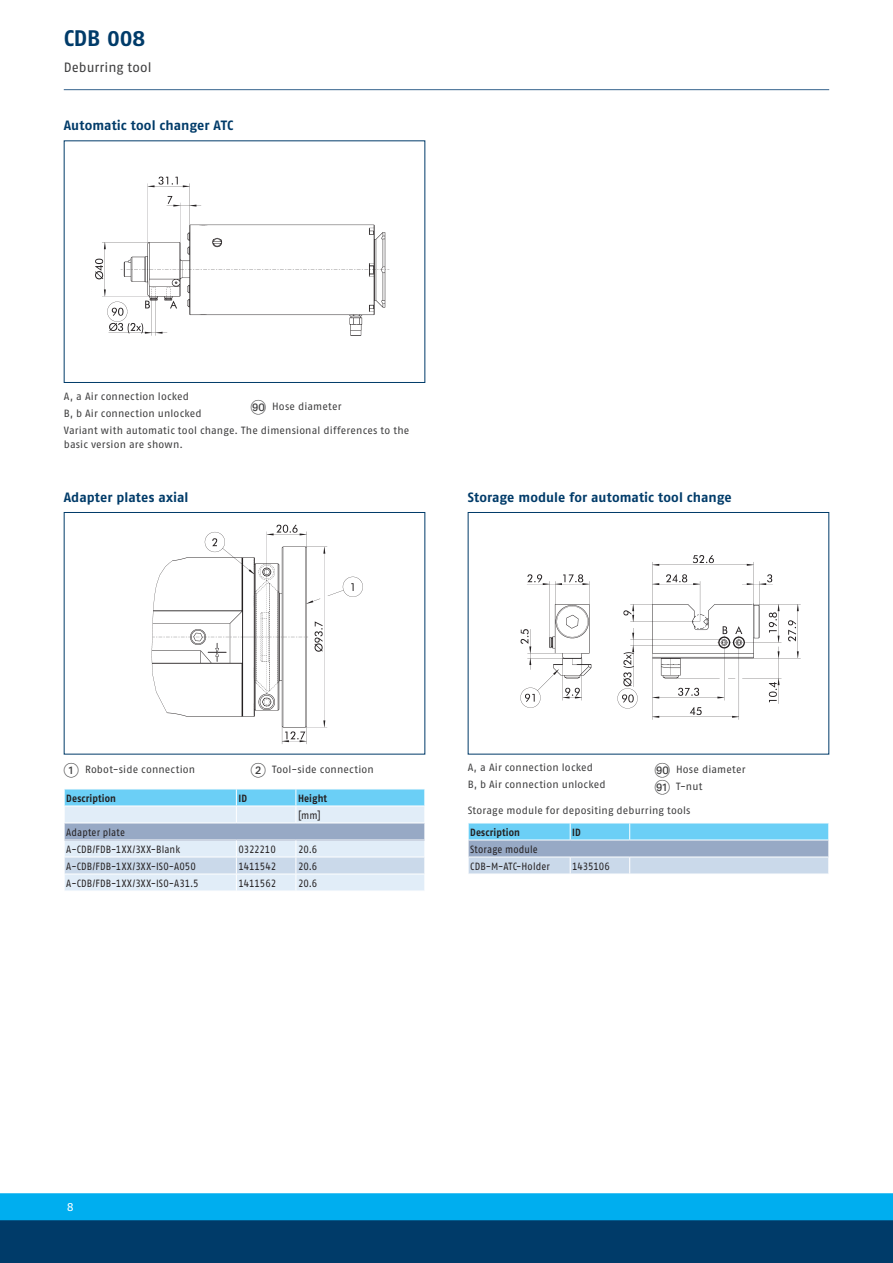
<style>
.page{position:relative;width:893px;height:1263px;background:#fff}
.page>*{position:absolute;margin:0;border:0;box-sizing:border-box;transform-origin:0 0}
.t1{font:700 22.5px "SCHUNK Fago Pro";letter-spacing:-.015em;color:#003b69}
.t2{font:700 13.5px "SCHUNK Fago Pro";letter-spacing:.005em;color:#003b69}
.t3{font:13.5px "SCHUNK Fago Pro";letter-spacing:.005em;color:#3e3e3f}
.t4{font:12px "SCHUNK Fago Pro";color:#fff}
.t5{font:10.5px/17px "SCHUNK Fago Pro";letter-spacing:.015em;color:#3e3e3f}
.t6{font:10.5px/17px "SCHUNK Fago Pro";letter-spacing:.01em;color:#231f20;scale:.9 1}
.t7{font:700 10.5px "SCHUNK Fago Pro";letter-spacing:.015em;color:#231f20;scale:.9 1}
.t8{font:10.5px "SCHUNK Fago Pro";letter-spacing:-.015em;color:#231f20;scale:.9 1}
.t9{font:10.5px "SCHUNK Fago Pro";letter-spacing:-.02em;color:#231f20;scale:.9 1}
.s1{font-family:"Deco Numbers LH Circle";font-size:15px}
</style>
<div class="page">
<div style="left:0;top:1202px;width:893px;height:61px;background:#003b69"></div>
<div style="left:0;top:1193px;width:893px;height:27px;background:#00aeef"></div>
<hr style="left:64px;top:89px;width:765px;height:1px;background:#35628d">
<div style="left:64px;top:140px;width:361px;height:243px;border:1px solid #003b69"></div>
<img style="left:95px;top:176px;width:295px;height:160px">
<div style="left:64px;top:512px;width:361px;height:242px;border:1px solid #003b69"></div>
<img style="left:151px;top:524px;width:212px;height:220px">
<svg style="left:64px;top:789px;width:361px;height:102px"></svg>
<hr style="left:64px;top:840px;width:172px;height:1px;background:#fff">
<hr style="left:236px;top:840px;width:60px;height:1px;background:#fff">
<hr style="left:296px;top:840px;width:129px;height:1px;background:#fff">
<div style="left:468px;top:512px;width:361px;height:242px;border:1px solid #003b69"></div>
<img style="left:520px;top:555px;width:281px;height:165px">
<svg style="left:468px;top:823px;width:361px;height:51px"></svg>
<hr style="left:468px;top:857px;width:102px;height:1px;background:#fff">
<hr style="left:570px;top:857px;width:60px;height:1px;background:#fff">
<hr style="left:630px;top:857px;width:199px;height:1px;background:#fff">
<h1 class="t1" style="left:64px;top:24px;width:83px">CDB 008</h1>
<p class="t3" style="left:64px;top:60px;width:89px">Deburring tool</p>
<p class="t2" style="left:64px;top:117px;width:171px">Automatic tool changer ATC</p>
<p class="t5" style="left:64px;top:388px;width:139px">A, a Air connection locked<br>B, b Air connection unlocked</p>
<p class="t5" style="left:251px;top:398px;width:92px"><span class="s1">IT</span> Hose diameter</p>
<p class="t5" style="left:64px;top:423px;width:347px;line-height:14.2px">Variant with automatic tool change. The dimensional differences to the basic version are shown.</p>
<p class="t2" style="left:64px;top:489px;width:126px">Adapter plates axial</p>
<p class="t2" style="left:468px;top:489px;width:266px">Storage module for automatic tool change</p>
<p class="t5" style="left:64px;top:761px;width:133px"><span class="s1">1</span> Robot-side connection</p>
<p class="t5" style="left:251px;top:761px;width:124px"><span class="s1">2</span> Tool-side connection</p>
<p class="t7" style="left:66px;top:791px;width:57px">Description</p>
<p class="t7" style="left:238px;top:791px;width:11px">ID</p>
<p class="t7" style="left:298px;top:791px;width:34px">Height</p>
<p class="t6" style="left:298px;top:806px;width:27px">[mm]</p>
<p class="t6" style="left:66px;top:823px;width:128px">Adapter plate<br>A-CDB/FDB-1XX/3XX-Blank</p>
<p class="t9" style="left:238px;top:843px;width:43px">0322210</p>
<p class="t6" style="left:298px;top:840px;width:23px">20.6</p>
<p class="t6" style="left:66px;top:857px;width:145px">A-CDB/FDB-1XX/3XX-ISO-A050</p>
<p class="t8" style="left:238px;top:860px;width:43px">1411542</p>
<p class="t6" style="left:298px;top:857px;width:23px">20.6</p>
<p class="t6" style="left:66px;top:874px;width:149px">A-CDB/FDB-1XX/3XX-ISO-A31.5</p>
<p class="t8" style="left:238px;top:877px;width:43px">1411562</p>
<p class="t6" style="left:298px;top:874px;width:23px">20.6</p>
<p class="t5" style="left:468px;top:759px;width:139px">A, a Air connection locked<br>B, b Air connection unlocked</p>
<p class="t5" style="left:655px;top:761px;width:92px"><span class="s1">IT</span> Hose diameter<br><span class="s1">IK</span> T-nut</p>
<p class="t5" style="left:468px;top:802px;width:224px">Storage module for depositing deburring tools</p>
<p class="t7" style="left:470px;top:826px;width:57px">Description</p>
<p class="t7" style="left:572px;top:826px;width:11px">ID</p>
<p class="t6" style="left:470px;top:840px;width:90px">Storage module<br>CDB-M-ATC-Holder</p>
<p class="t8" style="left:572px;top:860px;width:43px">1435106</p>
<p class="t4" style="left:67px;top:1199px;width:9px">8</p>
</div>
